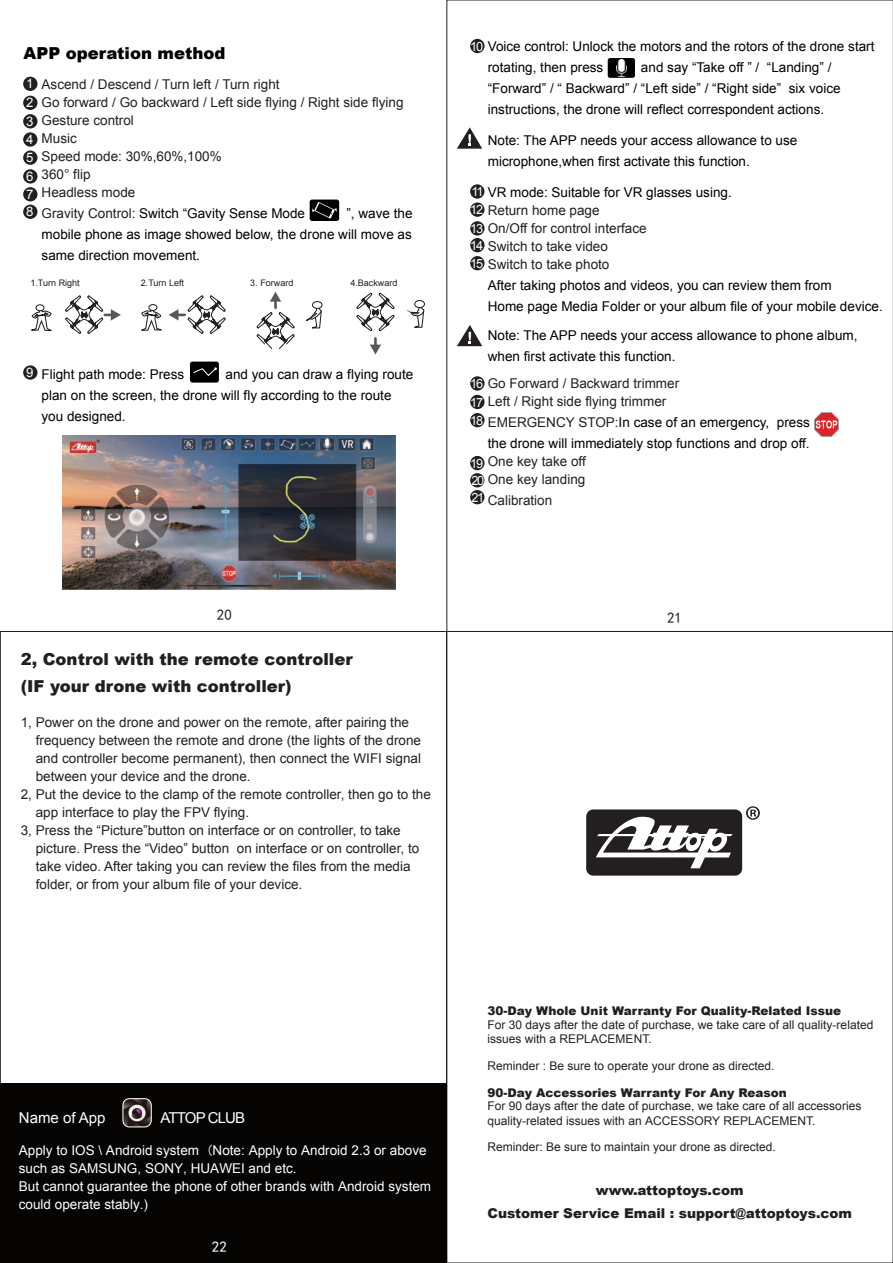
<style>
.page{position:relative;width:893px;height:1263px;background:#fff}
.page>*{position:absolute;margin:0;border:0;box-sizing:border-box;transform-origin:0 0}
.t1{font:900 16.5px/27px "Arial";color:#231f20}
.t2{font:900 16.5px "Arial";color:#000}
.t3{font:15px "Arial";color:#fff}
.t4{font:15px "Arial";letter-spacing:-.06em;color:#fff}
.t5{font:15px "Sim Hei";color:#231f20}
.t6{font:15px "Sim Hei";color:#fff}
.t7{font:13.5px/18px "Arial";color:#231f20}
.t8{font:13.5px/21px "Arial";color:#000}
.t9{font:13.5px/18px "Arial";color:#fff}
.t10{font:900 13.5px "Arial";color:#231f20}
.t11{font:13.2px/18.3px "Arial";color:#fff;text-align:justify}
.t12{font:12.75px "Arial";color:#fff}
.t13{font:12px/14.4px "Arial";color:#231f20}
.t14{font:900 12px "Arial";color:#231f20}
.t15{font:9px "Arial";color:#231f20}
.s1{color:#231f20}
.s2{font-size:12.75px;color:#fff}
.s3{color:#000}
.s4{font-family:"Sim Hei"}
</style>
<div class="page">
<svg style="left:356px;top:293px;width:38px;height:38px"></svg>
<div style="left:23px;top:77px;width:14px;height:14px;background:#231f20;border-radius:50%"></div>
<div style="left:23px;top:96px;width:14px;height:14px;background:#231f20;border-radius:50%"></div>
<div style="left:23px;top:114px;width:14px;height:14px;background:#231f20;border-radius:50%"></div>
<div style="left:23px;top:132px;width:14px;height:15px;background:#231f20;border-radius:50%"></div>
<div style="left:23px;top:151px;width:14px;height:14px;background:#231f20;border-radius:50%"></div>
<div style="left:23px;top:169px;width:14px;height:15px;background:#231f20;border-radius:50%"></div>
<div style="left:23px;top:187px;width:14px;height:14px;background:#231f20;border-radius:50%"></div>
<div style="left:23px;top:205px;width:14px;height:14px;background:#231f20;border-radius:50%"></div>
<div style="left:23px;top:365px;width:14px;height:15px;background:#231f20;border-radius:50%"></div>
<div style="left:470px;top:39px;width:14px;height:14px;background:#231f20;border-radius:50%"></div>
<div style="left:470px;top:456px;width:14px;height:14px;background:#231f20;border-radius:50%"></div>
<div style="left:470px;top:473px;width:14px;height:14px;background:#231f20;border-radius:50%"></div>
<div style="left:470px;top:490px;width:14px;height:14px;background:#231f20;border-radius:50%"></div>
<div style="left:470px;top:184px;width:14px;height:15px;background:#231f20;border-radius:50%"></div>
<div style="left:470px;top:202px;width:14px;height:15px;background:#231f20;border-radius:50%"></div>
<div style="left:470px;top:221px;width:14px;height:15px;background:#231f20;border-radius:50%"></div>
<div style="left:470px;top:238px;width:14px;height:14px;background:#231f20;border-radius:50%"></div>
<div style="left:470px;top:256px;width:14px;height:14px;background:#231f20;border-radius:50%"></div>
<div style="left:470px;top:376px;width:14px;height:15px;background:#231f20;border-radius:50%"></div>
<div style="left:470px;top:395px;width:14px;height:14px;background:#231f20;border-radius:50%"></div>
<div style="left:470px;top:413px;width:14px;height:14px;background:#231f20;border-radius:50%"></div>
<div style="left:35px;top:304px;width:10px;height:7px;border:1px solid #231f20;border-radius:50%"></div>
<svg style="left:31px;top:309px;width:21px;height:22px"></svg>
<div style="left:312px;top:301px;width:10px;height:8px;border:1px solid #231f20;border-radius:50%"></div>
<svg style="left:306px;top:307px;width:16px;height:22px"></svg>
<div style="left:414px;top:300px;width:11px;height:8px;border:1px solid #231f20;border-radius:50%"></div>
<svg style="left:407px;top:306px;width:17px;height:22px"></svg>
<svg style="left:141px;top:295px;width:84px;height:39px"></svg>
<svg style="left:257px;top:291px;width:37px;height:58px"></svg>
<svg style="left:369px;top:337px;width:13px;height:18px"></svg>
<svg style="left:65px;top:295px;width:56px;height:39px"></svg>
<div style="left:190px;top:362px;width:29px;height:21px;background:#000;border-radius:2px"></div>
<svg style="left:190px;top:367px;width:27px;height:16px"></svg>
<div style="left:607px;top:58px;width:27px;height:20px;background:#000;border-radius:2px"></div>
<img style="left:616px;top:59px;width:10px;height:18px">
<svg style="left:457px;top:127px;width:25px;height:22px"></svg>
<img style="left:814px;top:413px;width:24px;height:24px">
<div style="left:0;top:1083px;width:447px;height:180px;background:#050403"></div>
<div style="left:586px;top:809px;width:155px;height:67px;background:#231f20;border-radius:7px"></div>
<svg style="left:596px;top:816px;width:136px;height:52px"></svg>
<svg style="left:746px;top:806px;width:13px;height:14px"></svg>
<div style="left:309px;top:200px;width:30px;height:21px;background:#000;border-radius:2px"></div>
<svg style="left:312px;top:202px;width:25px;height:17px"></svg>
<img style="left:63px;top:435px;width:333px;height:154px">
<svg style="left:457px;top:325px;width:25px;height:21px"></svg>
<img style="left:124px;top:1099px;width:27px;height:28px">
<div style="left:122px;top:1098px;width:29px;height:29px;border:1px solid #fff;border-radius:6px"></div>
<p class="t2" style="left:24px;top:41px;width:203px">APP operation method</p>
<p class="t7" style="left:42px;top:75px;width:363px">Ascend / Descend / Turn left / Turn right<br>Go forward / Go backward / Left side flying / Right side flying<br>Gesture control<br>Music<br>Speed mode: 30%,60%,100%<br>360° flip<br>Headless mode</p>
<p class="t8" style="left:42px;top:202px;width:265px"><span class="s1">Gravity Control:</span> Switch “Gavity Sense Mode</p>
<p class="t11" style="left:26px;top:75px;width:9px">1<br>2<br>3<br>4<br>5<br>6<br>7<br>8</p>
<p class="t8" style="left:42px;top:202px;width:372px;text-align:justify;text-indent:305px">”, wave the mobile phone as image showed below, the drone will move as same direction movement.</p>
<p class="t15" style="left:30px;top:277px;width:51px">1.Turn Right</p>
<p class="t15" style="left:141px;top:277px;width:45px">2.Turn Left</p>
<p class="t15" style="left:250px;top:277px;width:45px">3. Forward</p>
<p class="t15" style="left:350px;top:277px;width:49px">4.Backward</p>
<p class="t11" style="left:26px;top:363px;width:9px">9</p>
<p class="t8" style="left:42px;top:364px;width:373px;text-indent:184px">and you can draw a flying route plan on the screen, the drone will fly according to the route you designed.</p>
<p class="t8" style="left:42px;top:364px;width:144px">Flight path mode: Press</p>
<p class="t8" style="left:487px;top:36px;width:388px;text-indent:-18px"><span class="s2">10</span> Voice control: Unlock the motors and the rotors of the drone start rotating, then press</p>
<p class="t8" style="left:487px;top:57px;width:354px;text-indent:153px">and say “Take off ” / “Landing” / “Forward” / “ Backward” / “Left side” / “Right side” six voice instructions, the drone will reflect correspondent actions.</p>
<p class="t8" style="left:487px;top:130px;width:311px">Note: The APP needs your access allowance to use microphone,when first activate this function.</p>
<p class="t7" style="left:470px;top:183px;width:263px"><span class="s2">11</span> <span class="s3">VR mode: Suitable for VR glasses using.<br></span><span class="s2">12</span> Return home page<br><span class="s2">13</span> On/Off for control interface<br><span class="s2">14</span> Switch to take video<br><span class="s2">15</span> Switch to take photo</p>
<p class="t8" style="left:487px;top:275px;width:396px">After taking photos and videos, you can review them from<br>Home page Media Folder or your album file of your mobile device.</p>
<p class="t8" style="left:487px;top:325px;width:371px">Note: The APP needs your access allowance to phone album, when first activate this function.</p>
<p class="t7" style="left:470px;top:374px;width:210px"><span class="s2">16</span> Go Forward / Backward trimmer<br><span class="s2">17</span> Left / Right side flying trimmer</p>
<p class="t8" style="left:487px;top:412px;width:323px"><span class="s1">EMERGENCY STOP:</span>In case of an emergency, press the drone will immediately stop functions and drop off.</p>
<p class="t7" style="left:487px;top:452px;width:100px">One key take off</p>
<p class="t7" style="left:487px;top:491px;width:66px">Calibration</p>
<p class="t12" style="left:470px;top:412px;width:15px">18</p>
<p class="t12" style="left:470px;top:455px;width:15px">19</p>
<p class="t7" style="left:471px;top:470px;width:115px"><span class="s2">20</span> One key landing</p>
<p class="t12" style="left:471px;top:489px;width:14px">21</p>
<p class="t5" style="left:217px;top:607px;width:16px">20</p>
<p class="t5" style="left:666px;top:610px;width:16px">21</p>
<p class="t1" style="left:21px;top:645px;width:333px">2, Control with the remote controller (IF your drone with controller)</p>
<p class="t7" style="left:21px;top:713px;width:389px">1, Power on the drone and power on the remote, after pairing the</p>
<p class="t7" style="left:36px;top:731px;width:386px">frequency between the remote and drone (the lights of the drone</p>
<p class="t7" style="left:36px;top:749px;width:386px">and controller become permanent), then connect the WIFI signal</p>
<p class="t7" style="left:36px;top:767px;width:216px">between your device and the drone.</p>
<p class="t7" style="left:21px;top:785px;width:411px">2, Put the device to the clamp of the remote controller, then go to the</p>
<p class="t7" style="left:36px;top:803px;width:215px">app interface to play the FPV flying.</p>
<p class="t7" style="left:21px;top:821px;width:381px">3, Press the “Picture”button on interface or on controller, to take</p>
<p class="t7" style="left:36px;top:839px;width:385px">picture. Press the “Video” button on interface or on controller, to</p>
<p class="t7" style="left:36px;top:857px;width:376px">take video. After taking you can review the files from the media</p>
<p class="t7" style="left:36px;top:875px;width:268px">folder, or from your album file of your device.</p>
<p class="t3" style="left:19px;top:1108px;width:88px">Name of App</p>
<p class="t4" style="left:161px;top:1108px;width:86px">ATTOP CLUB</p>
<p class="t9" style="left:19px;top:1141px;width:413px">Apply to IOS \ Android system <span class="s4">(</span>Note: Apply to Android 2.3 or above such as SAMSUNG, SONY, HUAWEI and etc.<br>But cannot guarantee the phone of other brands with Android system could operate stably.)</p>
<p class="t6" style="left:212px;top:1239px;width:16px">22</p>
<p class="t14" style="left:487px;top:1002px;width:355px">30-Day Whole Unit Warranty For Quality-Related Issue</p>
<p class="t13" style="left:487px;top:1018px;width:387px">For 30 days after the date of purchase, we take care of all quality-related issues with a REPLACEMENT.</p>
<p class="t13" style="left:487px;top:1058px;width:288px">Reminder : Be sure to operate your drone as directed.</p>
<p class="t14" style="left:487px;top:1084px;width:301px">90-Day Accessories Warranty For Any Reason</p>
<p class="t13" style="left:487px;top:1099px;width:375px">For 90 days after the date of purchase, we take care of all accessories quality-related issues with an ACCESSORY REPLACEMENT.</p>
<p class="t13" style="left:487px;top:1140px;width:290px">Reminder: Be sure to maintain your drone as directed.</p>
<p class="t10" style="left:595px;top:1181px;width:149px">www.attoptoys.com</p>
<p class="t10" style="left:487px;top:1204px;width:366px">Customer Service Email : support@attoptoys.com</p>
</div>
